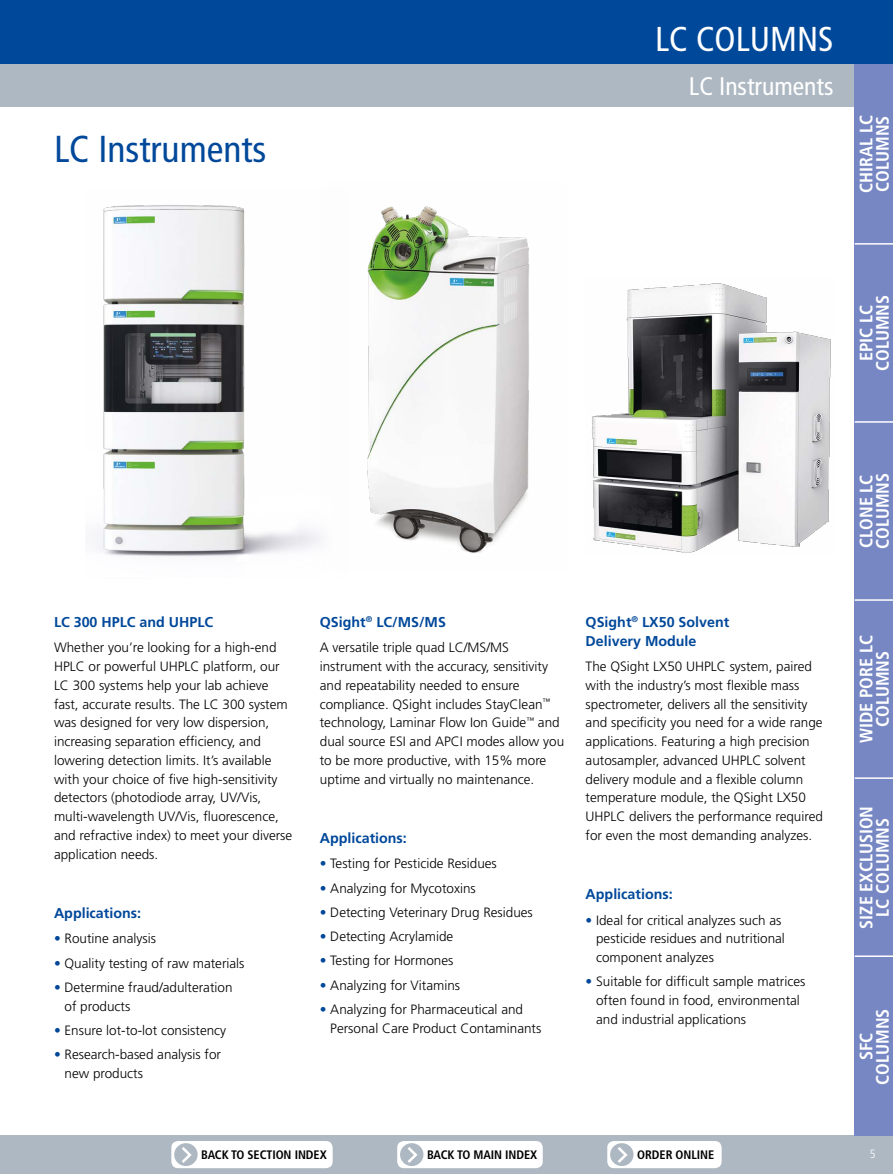
<style>
.page{position:relative;width:893px;height:1174px;background:#fff}
.page>*{position:absolute;margin:0;border:0;box-sizing:border-box;transform-origin:0 0}
.t1{font:condensed 37.5px "Frutiger LT Std";color:#00489a}
.t2{font:condensed 34.5px "Frutiger LT Std";color:#fff}
.t3{font:condensed 25.5px "Frutiger LT Std";color:#fff}
.t4{font:700 condensed 18px/16.5px "Frutiger LT Std";color:#fff;text-align:center}
.t5{font:700 14.25px/18.8px "Frutiger LT";color:#00489a}
.t6{font:300 13.5px/18.8px "Frutiger LT";color:#000}
.t7{font:700 condensed 12.3px "Frutiger LT Std";letter-spacing:-.005em;color:#000}
.t8{font:300 condensed 12px "Frutiger LT Std";color:#fff}
.s1{color:#00489a}
</style>
<div class="page">
<div style="left:0;top:1135px;width:893px;height:39px;background:#aeb8c2"></div>
<div style="left:0;top:64px;width:893px;height:42px;background:#aeb8c2"></div>
<div style="left:0;top:0;width:893px;height:64px;background:#00489a"></div>
<img style="left:367px;top:206px;width:163px;height:347px">
<img style="left:592px;top:283px;width:239px;height:270px">
<img style="left:95px;top:205px;width:227px;height:352px">
<div style="left:855px;top:64px;width:38px;height:1071px;background:#7687c3"></div>
<hr style="left:855px;top:243px;width:38px;height:2px;background:#fff">
<hr style="left:855px;top:599px;width:38px;height:2px;background:#fff">
<hr style="left:855px;top:777px;width:38px;height:2px;background:#fff">
<hr style="left:855px;top:421px;width:38px;height:2px;background:#fff">
<hr style="left:855px;top:955px;width:38px;height:2px;background:#fff">
<svg style="left:171px;top:1141px;width:162px;height:27px;background:#f3f4f6"></svg>
<div style="left:201px;top:1149px;width:127px;height:11px;background:#fff"></div>
<svg style="left:397px;top:1141px;width:146px;height:27px;background:#f2f3f5"></svg>
<div style="left:427px;top:1149px;width:112px;height:11px;background:#fff"></div>
<svg style="left:607px;top:1141px;width:115px;height:27px"></svg>
<div style="left:637px;top:1149px;width:81px;height:11px;background:#fff"></div>
<h1 class="t1" style="left:54px;top:127px;width:214px">LC Instruments</h1>
<h2 class="t2" style="left:655px;top:19px;width:180px">LC COLUMNS</h2>
<h3 class="t3" style="left:689px;top:71px;width:146px">LC Instruments</h3>
<h3 class="t4" style="left:858px;top:193px;width:79px;text-align:left;rotate:-90deg">CHIRAL LC<br>COLUMNS</h3>
<h3 class="t4" style="left:858px;top:371px;width:77px;rotate:-90deg">EPIC LC<br>COLUMNS</h3>
<p class="t5" style="left:54px;top:612px;width:161px">LC 300 HPLC and UHPLC</p>
<p class="t6" style="left:54px;top:638px;width:240px">Whether you’re looking for a high-end HPLC or powerful UHPLC platform, our LC 300 systems help your lab achieve fast, accurate results. The LC 300 system was designed for very low dispersion, increasing separation efficiency, and lowering detection limits. It’s available with your choice of five high-sensitivity detectors (photodiode array, UV/Vis, multi-wavelength UV/Vis, fluorescence, and refractive index) to meet your diverse application needs.</p>
<p class="t5" style="left:54px;top:903px;width:89px">Applications:</p>
<p class="t6" style="left:54px;top:929px;width:104px"><span class="s1">•</span> Routine analysis</p>
<p class="t6" style="left:54px;top:953px;width:192px"><span class="s1">•</span> Quality testing of raw materials</p>
<p class="t6" style="left:65px;top:978px;width:170px;text-indent:-11px"><span class="s1">•</span> Determine fraud/adulteration of products</p>
<p class="t6" style="left:54px;top:1021px;width:174px"><span class="s1">•</span> Ensure lot-to-lot consistency</p>
<p class="t6" style="left:65px;top:1045px;width:158px;text-indent:-11px"><span class="s1">•</span> Research-based analysis for new products</p>
<p class="t5" style="left:320px;top:612px;width:128px">QSight<sup>®</sup> LC/MS/MS</p>
<p class="t6" style="left:320px;top:638px;width:246px">A versatile triple quad LC/MS/MS instrument with the accuracy, sensitivity and repeatability needed to ensure compliance. QSight includes StayClean<sup>™ </sup>technology, Laminar Flow Ion Guide<sup>™</sup> and dual source ESI and APCI modes allow you to be more productive, with 15% more uptime and virtually no maintenance.</p>
<p class="t5" style="left:320px;top:828px;width:89px">Applications:</p>
<p class="t6" style="left:320px;top:854px;width:179px"><span class="s1">•</span> Testing for Pesticide Residues</p>
<p class="t6" style="left:320px;top:878px;width:158px"><span class="s1">•</span> Analyzing for Mycotoxins</p>
<p class="t6" style="left:320px;top:903px;width:215px"><span class="s1">•</span> Detecting Veterinary Drug Residues</p>
<p class="t6" style="left:320px;top:927px;width:135px"><span class="s1">•</span> Detecting Acrylamide</p>
<p class="t6" style="left:320px;top:951px;width:135px"><span class="s1">•</span> Testing for Hormones</p>
<p class="t6" style="left:320px;top:976px;width:142px"><span class="s1">•</span> Analyzing for Vitamins</p>
<p class="t6" style="left:330px;top:1000px;width:213px;text-indent:-11px"><span class="s1">•</span> Analyzing for Pharmaceutical and<br>Personal Care Product Contaminants</p>
<p class="t5" style="left:586px;top:612px;width:145px">QSight<sup>®</sup> LX50 Solvent<br>Delivery Module</p>
<p class="t6" style="left:586px;top:657px;width:239px">The QSight LX50 UHPLC system, paired with the industry’s most flexible mass spectrometer, delivers all the sensitivity and specificity you need for a wide range applications. Featuring a high precision autosampler, advanced UHPLC solvent delivery module and a flexible column temperature module, the QSight LX50<br>UHPLC delivers the performance required for even the most demanding analyzes.</p>
<p class="t5" style="left:586px;top:884px;width:89px">Applications:</p>
<p class="t6" style="left:596px;top:910px;width:190px;text-indent:-11px"><span class="s1">•</span> Ideal for critical analyzes such as pesticide residues and nutritional component analyzes</p>
<p class="t6" style="left:596px;top:972px;width:211px;text-indent:-11px"><span class="s1">•</span> Suitable for difficult sample matrices often found in food, environmental and industrial applications</p>
<p class="t7" style="left:201px;top:1147px;width:127px">BACK TO SECTION INDEX</p>
<p class="t7" style="left:427px;top:1147px;width:112px">BACK TO MAIN INDEX</p>
<p class="t7" style="left:637px;top:1147px;width:79px">ORDER ONLINE</p>
<h3 class="t4" style="left:858px;top:549px;width:77px;text-align:left;rotate:-90deg">CLONE LC<br>COLUMNS</h3>
<h3 class="t4" style="left:858px;top:743px;width:109px;rotate:-90deg">WIDE PORE LC<br>COLUMNS</h3>
<h3 class="t4" style="left:858px;top:928px;width:124px;rotate:-90deg">SIZE EXCLUSION<br>LC COLUMNS</h3>
<h3 class="t4" style="left:858px;top:1084px;width:77px;rotate:-90deg">SFC<br>COLUMNS</h3>
<p class="t8" style="left:870px;top:1146px;width:7px">5</p>
</div>
